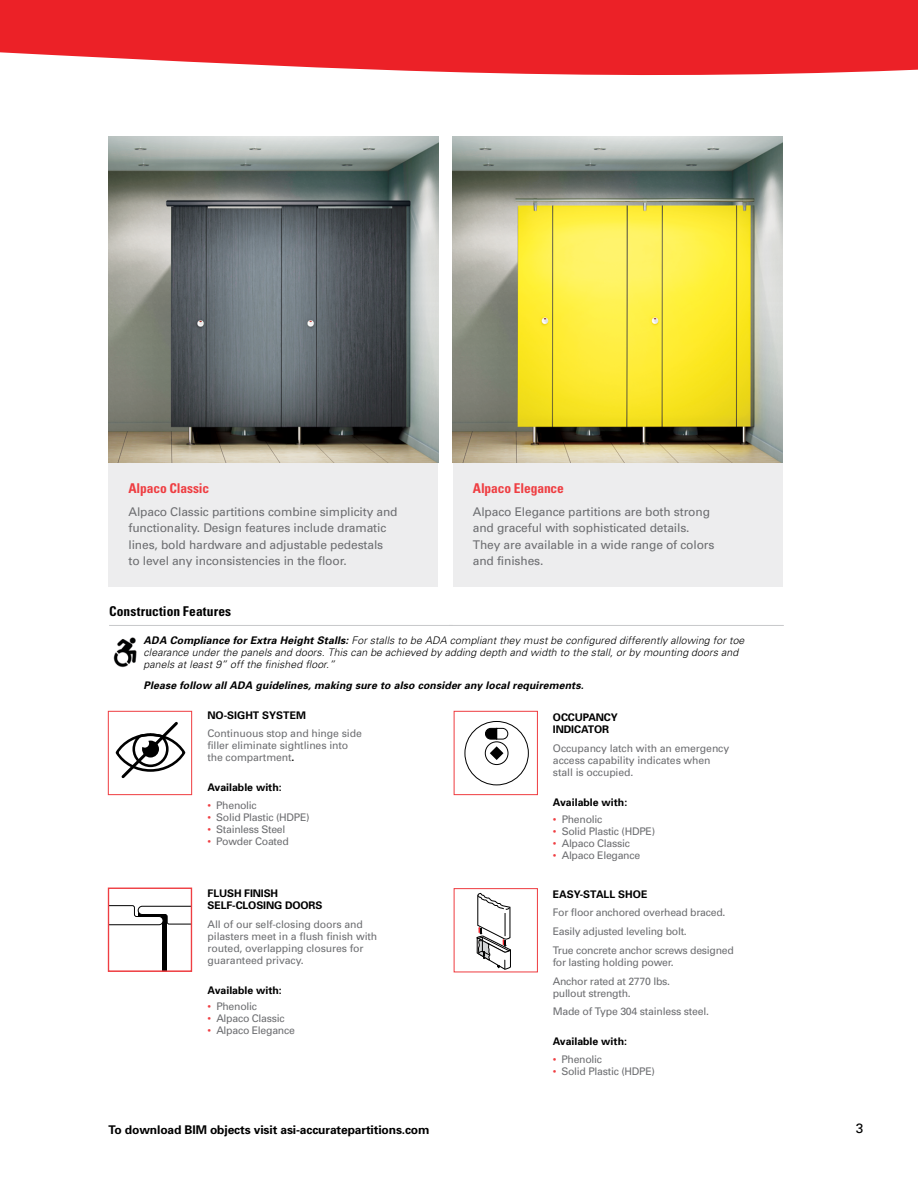
<style>
.page{position:relative;width:918px;height:1188px;background:#fff}
.page>*{position:absolute;margin:0;border:0;box-sizing:border-box;transform-origin:0 0}
.t1{font:700 condensed 13.5px "Univers";letter-spacing:-.01em;color:#ef3e42}
.t2{font:700 condensed 13.5px "Univers";letter-spacing:.01em;color:#000}
.t3{font:13.5px "Univers";color:#000}
.t4{font:12px/16.5px "Univers";letter-spacing:-.01em;color:#6d6e71}
.t5{font:700 12px "Univers";letter-spacing:-.01em;color:#000}
.t6{font:10.5px/12px "Univers";letter-spacing:-.025em;color:#6d6e71}
.t7{font:italic 300 10.5px/12px "Univers";letter-spacing:.01em;color:#000}
.t8{font:700 10.5px/12px "Univers";color:#000}
.t9{font:italic 700 10.5px "Univers";letter-spacing:.01em;color:#000}
.s1{font-weight:700}
.s2{font-weight:700;color:#000}
.s3{color:#ef3e42}
</style>
<div class="page">
<div style="left:108px;top:140px;width:330px;height:447px;background:#ededee"></div>
<img style="left:108px;top:137px;width:330px;height:325px">
<svg style="left:476px;top:893px;width:35px;height:77px"></svg>
<div style="left:454px;top:888px;width:84px;height:84px;border:1px solid #ef3e42"></div>
<svg style="left:464px;top:721px;width:65px;height:65px"></svg>
<div style="left:454px;top:711px;width:84px;height:84px;border:1px solid #ef3e42"></div>
<svg style="left:110px;top:905px;width:80px;height:64px"></svg>
<div style="left:108px;top:888px;width:84px;height:84px;border:1px solid #ef3e42"></div>
<div style="left:108px;top:711px;width:84px;height:84px;background:#fff;border:1px solid #ef3e42"></div>
<div style="left:116px;top:733px;width:69px;height:39px;border:3px solid #000;border-radius:50%"></div>
<svg style="left:119px;top:721px;width:62px;height:58px"></svg>
<div style="left:453px;top:140px;width:330px;height:447px;background:#ededee"></div>
<img style="left:453px;top:137px;width:330px;height:325px">
<hr style="left:109px;top:625px;width:344px;height:1px;background:#c7c8ca">
<hr style="left:449px;top:625px;width:335px;height:1px;background:#c7c8ca">
<img style="left:113px;top:637px;width:24px;height:31px">
<svg style="left:0;top:0;width:918px;height:75px;background:#ed353a"></svg>
<p class="t1" style="left:128px;top:480px;width:82px">Alpaco Classic</p>
<p class="t4" style="left:128px;top:503px;width:271px">Alpaco Classic partitions combine simplicity and functionality. Design features include dramatic lines, bold hardware and adjustable pedestals<br>to level any inconsistencies in the floor.</p>
<p class="t1" style="left:473px;top:480px;width:93px">Alpaco Elegance</p>
<p class="t4" style="left:473px;top:503px;width:243px">Alpaco Elegance partitions are both strong and graceful with sophisticated details.<br>They are available in a wide range of colors and finishes.</p>
<p class="t2" style="left:109px;top:603px;width:124px">Construction Features</p>
<p class="t7" style="left:144px;top:635px;width:602px"><span class="s1">ADA Compliance for Extra Height Stalls:</span> For stalls to be ADA compliant they must be configured differently allowing for toe clearance under the panels and doors. This can be achieved by adding depth and width to the stall, or by mounting doors and panels at least 9” off the finished floor.”</p>
<p class="t9" style="left:144px;top:679px;width:442px">Please follow all ADA guidelines, making sure to also consider any local requirements.</p>
<p class="t8" style="left:207px;top:709px;width:100px">NO-SIGHT SYSTEM</p>
<p class="t6" style="left:207px;top:728px;width:156px">Continuous stop and hinge side filler eliminate sightlines into the compartment<span class="s2">.</span></p>
<p class="t8" style="left:207px;top:782px;width:76px">Available with:</p>
<p class="t6" style="left:207px;top:799px;width:51px"><span class="s3">•</span> Phenolic</p>
<p class="t6" style="left:207px;top:811px;width:104px"><span class="s3">•</span> Solid Plastic (HDPE)</p>
<p class="t6" style="left:207px;top:823px;width:79px"><span class="s3">•</span> Stainless Steel</p>
<p class="t6" style="left:207px;top:835px;width:83px"><span class="s3">•</span> Powder Coated</p>
<p class="t8" style="left:208px;top:887px;width:116px">FLUSH FINISH<br>SELF-CLOSING DOORS</p>
<p class="t6" style="left:208px;top:918px;width:171px">All of our self-closing doors and pilasters meet in a flush finish with routed, overlapping closures for guaranteed privacy.</p>
<p class="t8" style="left:208px;top:984px;width:76px">Available with:</p>
<p class="t6" style="left:208px;top:1001px;width:51px"><span class="s3">•</span> Phenolic</p>
<p class="t6" style="left:208px;top:1013px;width:79px"><span class="s3">•</span> Alpaco Classic</p>
<p class="t6" style="left:208px;top:1025px;width:89px"><span class="s3">•</span> Alpaco Elegance</p>
<p class="t5" style="left:108px;top:1122px;width:323px">To download BIM objects visit asi-accuratepartitions.com</p>
<p class="t8" style="left:553px;top:711px;width:66px">OCCUPANCY<br>INDICATOR</p>
<p class="t6" style="left:553px;top:742px;width:178px">Occupancy latch with an emergency access capability indicates when stall is occupied.</p>
<p class="t8" style="left:553px;top:796px;width:76px">Available with:</p>
<p class="t6" style="left:553px;top:813px;width:51px"><span class="s3">•</span> Phenolic</p>
<p class="t6" style="left:553px;top:825px;width:104px"><span class="s3">•</span> Solid Plastic (HDPE)</p>
<p class="t6" style="left:553px;top:837px;width:79px"><span class="s3">•</span> Alpaco Classic</p>
<p class="t6" style="left:553px;top:849px;width:89px"><span class="s3">•</span> Alpaco Elegance</p>
<p class="t8" style="left:553px;top:888px;width:96px">EASY-STALL SHOE</p>
<p class="t6" style="left:553px;top:903px;width:183px;line-height:18.8px">For floor anchored overhead braced.<br>Easily adjusted leveling bolt.<br>True concrete anchor screws designed</p>
<p class="t6" style="left:553px;top:953px;width:123px;line-height:18.8px">for lasting holding power.<br>Anchor rated at 2770 lbs.</p>
<p class="t6" style="left:553px;top:984px;width:158px;line-height:18.8px">pullout strength.<br>Made of Type 304 stainless steel.</p>
<p class="t8" style="left:553px;top:1036px;width:76px">Available with:</p>
<p class="t6" style="left:553px;top:1053px;width:51px"><span class="s3">•</span> Phenolic</p>
<p class="t6" style="left:553px;top:1065px;width:104px"><span class="s3">•</span> Solid Plastic (HDPE)</p>
<p class="t3" style="left:856px;top:1121px;width:9px">3</p>
</div>
